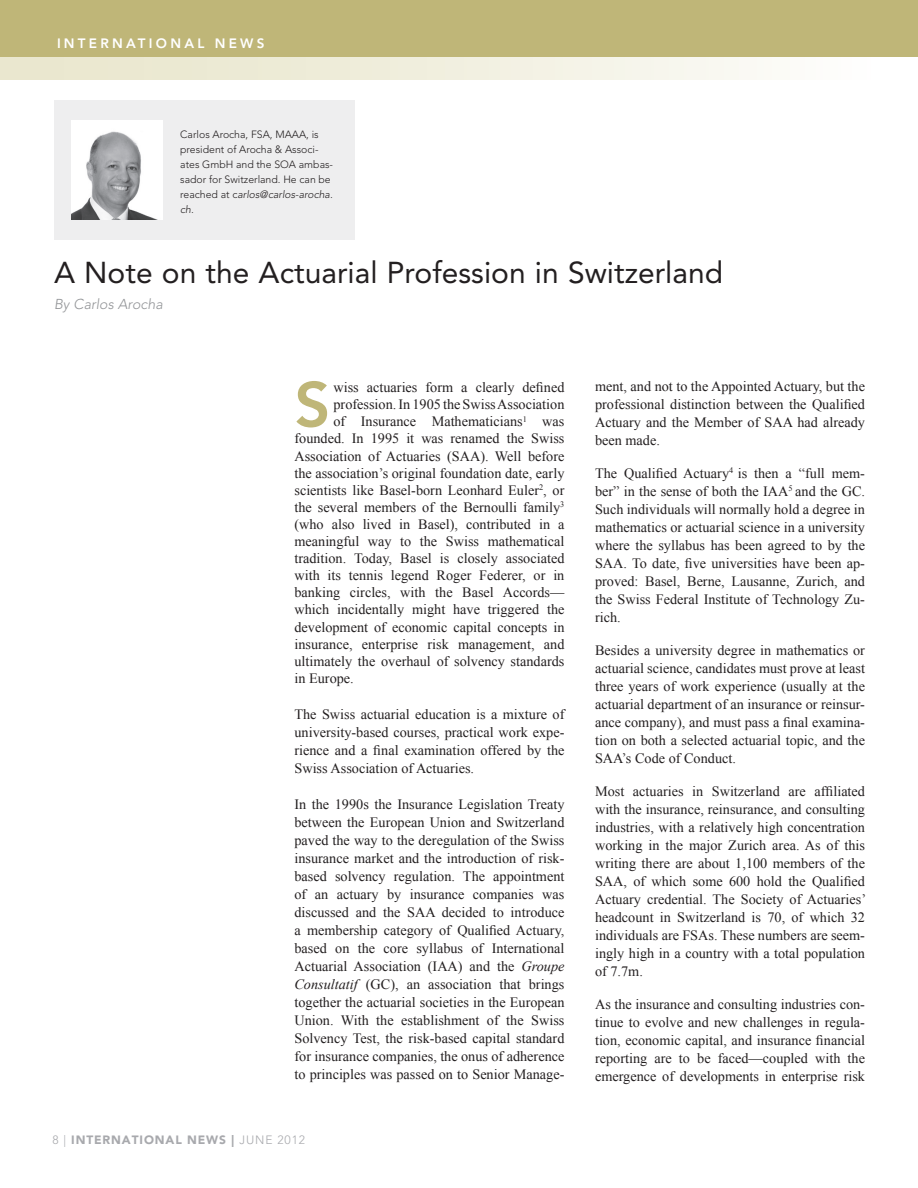
<style>
.page{position:relative;width:918px;height:1188px;background:#fff}
.page>*{position:absolute;margin:0;border:0;box-sizing:border-box;transform-origin:0 0}
.t1{font:800 62.55px "Avenir";color:#bfb678}
.t2{font:30px "Avenir";color:#231f20}
.t3{font:14.25px/18px "Times New Roman";color:#231f20;text-align:justify}
.t4{font:italic 300 14.25px "Avenir";color:#939598}
.t5{font:800 13.5px "Avenir";letter-spacing:.24em;color:#fff}
.t6{font:900 12px "Avenir";letter-spacing:.075em;color:#a8a9ad}
.t7{font:300 10.5px/15px "Avenir";color:#231f20}
.s1{font-style:italic}
.s2{font-weight:300}
</style>
<div class="page">
<div style="left:0;top:53px;width:918px;height:27px;background:linear-gradient(to right,#e7e4c8,#fefefd)"></div>
<div style="left:54px;top:100px;width:300px;height:140px;background:#eeeeef"></div>
<div style="left:0;top:0;width:918px;height:57px;background:#bfb678"></div>
<img style="left:72px;top:121px;width:90px;height:99px">
<p class="t5" style="left:57px;top:36px;width:209px">INTERNATIONAL NEWS</p>
<p class="t7" style="left:180px;top:127px;width:154px">Carlos Arocha, FSA, MAAA, is president of Arocha &amp; Associ&shy;ates GmbH and the SOA ambas&shy;sador for Switzerland. He can be reached at c<span class="s1">arlos@carlos-arocha. ch.</span></p>
<h2 class="t2" style="left:54px;top:255px;width:671px">A Note on the Actuarial Profession in Switzerland</h2>
<p class="t4" style="left:54px;top:295px;width:110px">By Carlos Arocha</p>
<h1 class="t1" style="left:294px;top:368px;width:37px">S</h1>
<p class="t3" style="left:334px;top:378px;width:232px">wiss actuaries form a clearly defined</p>
<p class="t3" style="left:334px;top:395px;width:232px">profession. In 1905 the Swiss Association</p>
<p class="t3" style="left:334px;top:412px;width:232px">of Insurance Mathematicians<sup>1</sup> was</p>
<p class="t3" style="left:294px;top:429px;width:271px">founded. In 1995 it was renamed the Swiss</p>
<p class="t3" style="left:294px;top:447px;width:272px">Association of Actuaries (SAA). Well before</p>
<p class="t3" style="left:294px;top:464px;width:271px">the association’s original foundation date, early</p>
<p class="t3" style="left:294px;top:481px;width:271px">scientists like Basel-born Leonhard Euler<sup>2</sup>, or</p>
<p class="t3" style="left:294px;top:498px;width:272px">the several members of the Bernoulli family<sup>3</sup></p>
<p class="t3" style="left:294px;top:515px;width:271px">(who also lived in Basel), contributed in a</p>
<p class="t3" style="left:294px;top:532px;width:272px">meaningful way to the Swiss mathematical</p>
<p class="t3" style="left:294px;top:549px;width:271px">tradition. Today, Basel is closely associated</p>
<p class="t3" style="left:294px;top:566px;width:271px">with its tennis legend Roger Federer, or in</p>
<p class="t3" style="left:294px;top:583px;width:271px">banking circles, with the Basel Accords—</p>
<p class="t3" style="left:294px;top:600px;width:272px">which incidentally might have triggered the</p>
<p class="t3" style="left:294px;top:618px;width:271px">development of economic capital concepts in</p>
<p class="t3" style="left:294px;top:635px;width:272px">insurance, enterprise risk management, and</p>
<p class="t3" style="left:294px;top:652px;width:271px">ultimately the overhaul of solvency standards</p>
<p class="t3" style="left:294px;top:669px;width:61px">in Europe.</p>
<p class="t3" style="left:294px;top:705px;width:272px">The Swiss actuarial education is a mixture of university-based courses, practical work expe&shy;rience and a final examination offered by the Swiss Association of Actuaries.</p>
<p class="t3" style="left:294px;top:795px;width:272px">In the 1990s the Insurance Legislation Treaty between the European Union and Switzerland paved the way to the deregulation of the Swiss insurance market and the introduction of risk&shy;based solvency regulation. The appointment of an actuary by insurance companies was discussed and the SAA decided to introduce a membership category of Qualified Actuary, based on the core syllabus of International Actuarial Association (IAA) and the <span class="s1">Groupe Consultatif</span> (GC), an association that brings together the actuarial societies in the European Union. With the establishment of the Swiss Solvency Test, the risk-based capital standard for insurance companies, the onus of adherence to principles was passed on to Senior Manage-</p>
<p class="t6" style="left:52px;top:1132px;width:254px"><span class="s2">8 |</span> INTERNATIONAL NEWS | <span class="s2">JUNE 2012</span></p>
<p class="t3" style="left:595px;top:377px;width:271px">ment, and not to the Appointed Actuary, but the professional distinction between the Qualified Actuary and the Member of SAA had already been made.</p>
<p class="t3" style="left:595px;top:464px;width:272px">The Qualified Actuary<sup>4</sup> is then a “full mem&shy;ber” in the sense of both the IAA<sup>5</sup> and the GC.<br>Such individuals will normally hold a degree in mathematics or actuarial science in a university where the syllabus has been agreed to by the SAA. To date, five universities have been ap&shy;proved: Basel, Berne, Lausanne, Zurich, and the Swiss Federal Institute of Technology Zu&shy;rich.</p>
<p class="t3" style="left:595px;top:641px;width:272px">Besides a university degree in mathematics or actuarial science, candidates must prove at least three years of work experience (usually at the actuarial department of an insurance or reinsur&shy;ance company), and must pass a final examina&shy;tion on both a selected actuarial topic, and the SAA’s Code of Conduct.</p>
<p class="t3" style="left:595px;top:782px;width:273px">Most actuaries in Switzerland are affiliated with the insurance, reinsurance, and consulting industries, with a relatively high concentration working in the major Zurich area. As of this writing there are about 1,100 members of the SAA, of which some 600 hold the Qualified Actuary credential. The Society of Actuaries’ headcount in Switzerland is 70, of which 32 individuals are FSAs. These numbers are seem&shy;ingly high in a country with a total population of 7.7m.</p>
<p class="t3" style="left:595px;top:995px;width:272px">As the insurance and consulting industries con&shy;tinue to evolve and new challenges in regula&shy;tion, economic capital, and insurance financial reporting are to be faced—coupled with the emergence of developments in enterprise risk</p>
</div>
